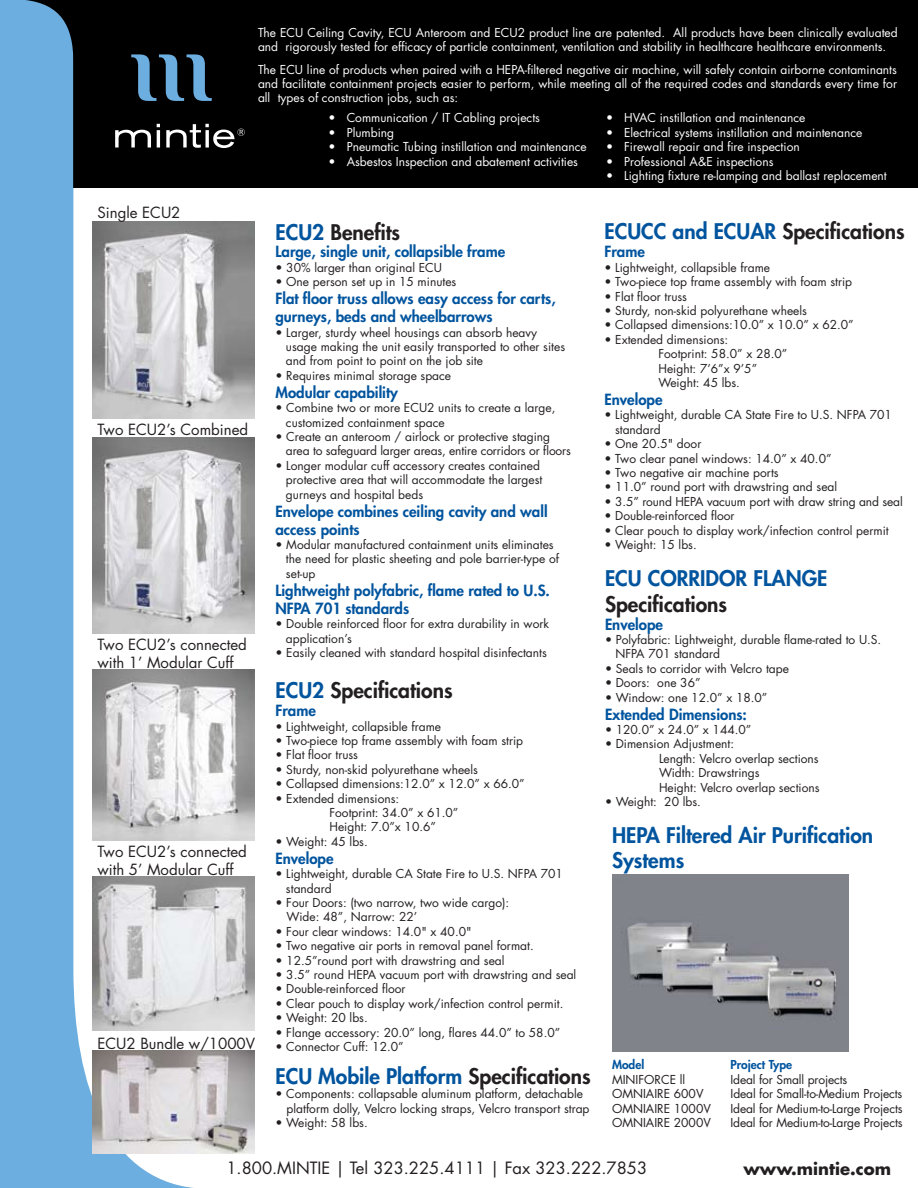
<style>
.page{position:relative;width:918px;height:1188px;background:#fff}
.page>*{position:absolute;margin:0;border:0;box-sizing:border-box;transform-origin:0 0}
.t1{font:800 21px/25.2px "Futura Std";color:#00549e}
.t2{font:800 21px "Futura Std";color:#231f20}
.t3{font:16.5px "Futura Std";color:#231f20}
.t4{font:700 16.5px "Futura Std";color:#231f20}
.t5{font:800 15px/18px "Futura Std";color:#00549e}
.t6{font:15px/18px "Futura Std";color:#231f20}
.t7{font:12px/14.4px "Futura Std";color:#231f20}
.t8{font:12px/14.4px "Futura Std";color:#fff}
.t9{font:800 12px "Futura Std";color:#00549e}
.s1{color:#00549e}
.s2{color:#231f20}
</style>
<div class="page">
<svg style="left:0;top:0;width:203px;height:1188px;fill:#6caedf"></svg>
<div style="left:25px;top:0;width:893px;height:188px;background:#000"></div>
<svg style="left:131px;top:54px;width:81px;height:47px;background:#2f4c62"></svg>
<svg style="left:115px;top:130px;width:36px;height:18px"></svg>
<hr style="left:157px;top:130px;width:3px;height:18px;background:#fff">
<svg style="left:166px;top:124px;width:79px;height:24px"></svg>
<img style="left:92px;top:222px;width:162px;height:196px">
<img style="left:92px;top:437px;width:162px;height:197px">
<img style="left:92px;top:669px;width:162px;height:171px">
<img style="left:92px;top:876px;width:162px;height:155px">
<img style="left:92px;top:1050px;width:162px;height:103px">
<img style="left:612px;top:874px;width:236px;height:178px">
<p class="t8" style="left:258px;top:25px;width:641px">The ECU Ceiling Cavity, ECU Anteroom and ECU2 product line are patented. All products have been clinically evaluated and rigorously tested for efficacy of particle containment, ventilation and stability in healthcare healthcare environments.</p>
<p class="t8" style="left:258px;top:62px;width:641px;text-align:justify">The ECU line of products when paired with a HEPA-filtered negative air machine, will safely contain airborne contaminants and facilitate containment projects easier to perform, while meeting all of the required codes and standards every time for all types of construction jobs, such as:</p>
<p class="t6" style="left:98px;top:204px;width:85px">Single ECU2</p>
<p class="t6" style="left:98px;top:421px;width:152px">Two ECU2’s Combined</p>
<p class="t6" style="left:98px;top:636px;width:151px">Two ECU2’s connected with 1’ Modular Cuff</p>
<p class="t6" style="left:98px;top:843px;width:151px">Two ECU2’s connected with 5’ Modular Cuff</p>
<p class="t6" style="left:98px;top:1035px;width:159px">ECU2 Bundle w/1000V</p>
<p class="t8" style="left:329px;top:111px;width:213px">• Communication / IT Cabling projects</p>
<p class="t8" style="left:329px;top:125px;width:67px">• Plumbing</p>
<p class="t8" style="left:329px;top:140px;width:260px">• Pneumatic Tubing instillation and maintenance</p>
<p class="t8" style="left:329px;top:154px;width:251px">• Asbestos Inspection and abatement activities</p>
<p class="t8" style="left:606px;top:111px;width:201px">• HVAC instillation and maintenance</p>
<p class="t8" style="left:606px;top:125px;width:258px">• Electrical systems instillation and maintenance</p>
<p class="t8" style="left:606px;top:140px;width:195px">• Firewall repair and fire inspection</p>
<p class="t8" style="left:606px;top:154px;width:169px">• Professional A&amp;E inspections</p>
<p class="t8" style="left:606px;top:169px;width:282px">• Lighting fixture re-lamping and ballast replacement</p>
<h1 class="t2" style="left:275px;top:218px;width:126px"><span class="s1">ECU2</span> Benefits</h1>
<p class="t5" style="left:275px;top:243px;width:231px">Large, single unit, collapsible frame</p>
<p class="t7" style="left:275px;top:260px;width:168px">• 30% larger than original ECU</p>
<p class="t7" style="left:275px;top:275px;width:182px">• One person set up in 15 minutes</p>
<p class="t5" style="left:275px;top:290px;width:282px">Flat floor truss allows easy access for carts, gurneys, beds and wheelbarrows</p>
<p class="t7" style="left:286px;top:325px;width:281px;text-indent:-10px">• Larger, sturdy wheel housings can absorb heavy usage making the unit easily transported to other sites and from point to point on the job site</p>
<p class="t7" style="left:275px;top:368px;width:177px">• Requires minimal storage space</p>
<p class="t5" style="left:275px;top:383px;width:124px">Modular capability</p>
<p class="t7" style="left:286px;top:401px;width:271px;text-indent:-10px">• Combine two or more ECU2 units to create a large, customized containment space</p>
<p class="t7" style="left:286px;top:430px;width:286px;text-indent:-10px">• Create an anteroom / airlock or protective staging area to safeguard larger areas, entire corridors or floors</p>
<p class="t7" style="left:286px;top:458px;width:258px;text-indent:-10px">• Longer modular cuff accessory creates contained protective area that will accommodate the largest gurneys and hospital beds</p>
<p class="t5" style="left:275px;top:502px;width:274px">Envelope combines ceiling cavity and wall access points</p>
<p class="t7" style="left:286px;top:538px;width:275px;text-indent:-10px">• Modular manufactured containment units eliminates the need for plastic sheeting and pole barrier-type of set-up</p>
<p class="t5" style="left:275px;top:581px;width:276px">Lightweight polyfabric, flame rated to U.S.<br>NFPA 701 standards</p>
<p class="t7" style="left:286px;top:617px;width:265px;text-indent:-10px">• Double reinforced floor for extra durability in work application’s</p>
<p class="t7" style="left:275px;top:646px;width:273px">• Easily cleaned with standard hospital disinfectants</p>
<h1 class="t2" style="left:275px;top:677px;width:179px"><span class="s1">ECU2</span> Specifications</h1>
<p class="t5" style="left:275px;top:702px;width:42px">Frame</p>
<p class="t7" style="left:275px;top:719px;width:167px">• Lightweight, collapsible frame</p>
<p class="t7" style="left:275px;top:734px;width:249px">• Two-piece top frame assembly with foam strip</p>
<p class="t7" style="left:275px;top:748px;width:84px">• Flat floor truss</p>
<p class="t7" style="left:275px;top:762px;width:204px">• Sturdy, non-skid polyurethane wheels</p>
<p class="t7" style="left:275px;top:777px;width:251px">• Collapsed dimensions:12.0” x 12.0” x 66.0”</p>
<p class="t7" style="left:329px;top:791px;width:130px;text-indent:-54px">• Extended dimensions:<br>Footprint: 34.0” x 61.0”<br>Height: 7.0”x 10.6”</p>
<p class="t7" style="left:275px;top:834px;width:94px">• Weight: 45 lbs.</p>
<p class="t5" style="left:275px;top:849px;width:60px">Envelope</p>
<p class="t7" style="left:286px;top:867px;width:279px;text-indent:-10px">• Lightweight, durable CA State Fire to U.S. NFPA 701 standard</p>
<p class="t7" style="left:287px;top:896px;width:224px;text-indent:-11px">• Four Doors: (two narrow, two wide cargo):<br>Wide: 48”, Narrow: 22’</p>
<p class="t7" style="left:275px;top:924px;width:198px">• Four clear windows: 14.0" x 40.0"</p>
<p class="t7" style="left:275px;top:939px;width:260px">• Two negative air ports in removal panel format.</p>
<p class="t7" style="left:275px;top:953px;width:231px">• 12.5”round port with drawstring and seal</p>
<p class="t7" style="left:275px;top:968px;width:302px">• 3.5” round HEPA vacuum port with drawstring and seal</p>
<p class="t7" style="left:275px;top:982px;width:132px">• Double-reinforced floor</p>
<p class="t7" style="left:275px;top:996px;width:289px">• Clear pouch to display work/infection control permit.</p>
<p class="t7" style="left:275px;top:1011px;width:94px">• Weight: 20 lbs.</p>
<p class="t7" style="left:275px;top:1025px;width:286px">• Flange accessory: 20.0” long, flares 44.0” to 58.0”</p>
<p class="t7" style="left:275px;top:1040px;width:130px">• Connector Cuff: 12.0”</p>
<h1 class="t1" style="left:275px;top:1063px;width:317px">ECU Mobile Platform <span class="s2">Specifications</span></h1>
<p class="t7" style="left:287px;top:1087px;width:304px;text-indent:-11px">• Components: collapsable aluminum platform, detachable platform dolly, Velcro locking straps, Velcro transport strap</p>
<p class="t7" style="left:275px;top:1115px;width:94px">• Weight: 58 lbs.</p>
<h1 class="t2" style="left:604px;top:218px;width:302px"><span class="s1">ECUCC and ECUAR</span> Specifications</h1>
<p class="t5" style="left:604px;top:243px;width:42px">Frame</p>
<p class="t7" style="left:604px;top:260px;width:167px">• Lightweight, collapsible frame</p>
<p class="t7" style="left:604px;top:275px;width:249px">• Two-piece top frame assembly with foam strip</p>
<p class="t7" style="left:604px;top:289px;width:84px">• Flat floor truss</p>
<p class="t7" style="left:604px;top:304px;width:204px">• Sturdy, non-skid polyurethane wheels</p>
<p class="t7" style="left:604px;top:318px;width:251px">• Collapsed dimensions:10.0” x 10.0” x 62.0”</p>
<p class="t7" style="left:658px;top:332px;width:130px;text-indent:-54px">• Extended dimensions:<br>Footprint: 58.0” x 28.0”<br>Height: 7’6”x 9’5”<br>Weight: 45 lbs.</p>
<p class="t5" style="left:604px;top:391px;width:60px">Envelope</p>
<p class="t7" style="left:615px;top:408px;width:279px;text-indent:-10px">• Lightweight, durable CA State Fire to U.S. NFPA 701 standard</p>
<p class="t7" style="left:604px;top:437px;width:98px">• One 20.5" door</p>
<p class="t7" style="left:604px;top:451px;width:229px">• Two clear panel windows: 14.0” x 40.0”</p>
<p class="t7" style="left:604px;top:466px;width:176px">• Two negative air machine ports</p>
<p class="t7" style="left:604px;top:480px;width:234px">• 11.0” round port with drawstring and seal</p>
<p class="t7" style="left:604px;top:494px;width:300px">• 3.5” round HEPA vacuum port with draw string and seal</p>
<p class="t7" style="left:604px;top:509px;width:132px">• Double-reinforced floor</p>
<p class="t7" style="left:604px;top:523px;width:286px">• Clear pouch to display work/infection control permit</p>
<p class="t7" style="left:604px;top:538px;width:94px">• Weight: 15 lbs.</p>
<h1 class="t1" style="left:605px;top:566px;width:224px">ECU CORRIDOR FLANGE</h1>
<h1 class="t2" style="left:605px;top:591px;width:124px">Specifications</h1>
<p class="t5" style="left:605px;top:615px;width:60px">Envelope</p>
<p class="t7" style="left:616px;top:633px;width:267px;text-indent:-10px">• Polyfabric: Lightweight, durable flame-rated to U.S.<br>NFPA 701 standard</p>
<p class="t7" style="left:605px;top:661px;width:185px">• Seals to corridor with Velcro tape</p>
<p class="t7" style="left:605px;top:676px;width:97px">• Doors: one 36”</p>
<p class="t7" style="left:605px;top:690px;width:164px">• Window: one 12.0” x 18.0”</p>
<p class="t5" style="left:605px;top:705px;width:143px">Extended Dimensions:</p>
<p class="t7" style="left:605px;top:723px;width:148px">• 120.0” x 24.0” x 144.0”</p>
<p class="t7" style="left:659px;top:737px;width:162px;text-indent:-54px">• Dimension Adjustment:<br>Length: Velcro overlap sections<br>Width: Drawstrings<br>Height: Velcro overlap sections</p>
<p class="t7" style="left:605px;top:795px;width:97px">• Weight: 20 lbs.</p>
<h1 class="t1" style="left:612px;top:823px;width:263px">HEPA Filtered Air Purification<br>Systems</h1>
<p class="t9" style="left:612px;top:1057px;width:34px">Model</p>
<p class="t7" style="left:612px;top:1072px;width:100px">MINIFORCE ll<br>OMNIAIRE 600V<br>OMNIAIRE 1000V<br>OMNIAIRE 2000V</p>
<p class="t9" style="left:730px;top:1057px;width:63px">Project Type</p>
<p class="t7" style="left:730px;top:1072px;width:174px">Ideal for Small projects<br>Ideal for Small-to-Medium Projects Ideal for Medium-to-Large Projects Ideal for Medium-to-Large Projects</p>
<h2 class="t3" style="left:226px;top:1158px;width:422px">1.800.MINTIE | Tel 323.225.4111 | Fax 323.222.7853</h2>
<h2 class="t4" style="left:743px;top:1157px;width:149px">www.mintie.com</h2>
</div>
